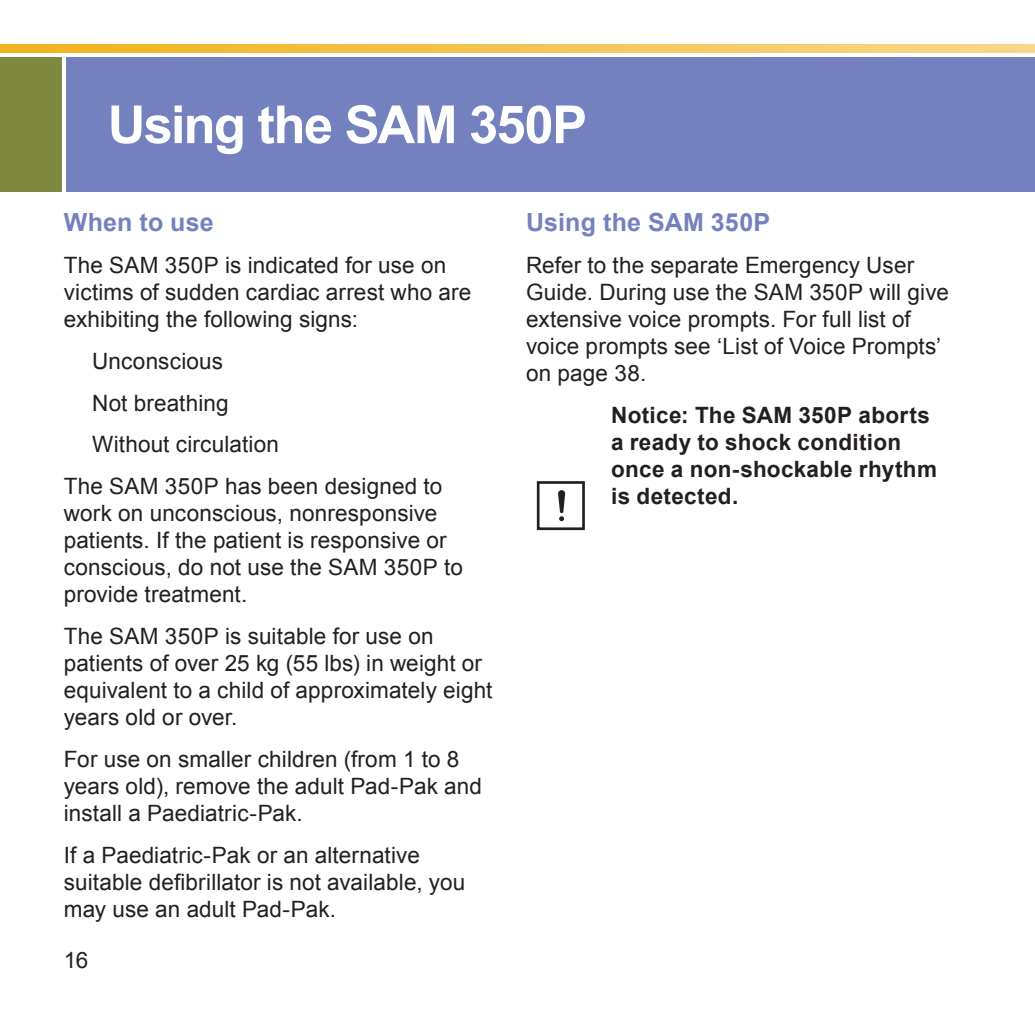
<style>
.page{position:relative;width:1035px;height:1035px;background:#fff}
.page>*{position:absolute;margin:0;border:0;box-sizing:border-box;transform-origin:0 0}
.Internal_Heading{font:700 52.5px "Arial";letter-spacing:-.035em;color:#fff}
.Subhead_1{font:700 25px "Arial";letter-spacing:.01em;color:#7481bf}
.Body_Copy{font:22.5px/27px "Arial";letter-spacing:.005em;color:#231f20}
.Notes{font:700 22.5px/27px "Arial";letter-spacing:.015em;color:#231f20}
.Body_Copy_Indent{font:22.5px "Arial";letter-spacing:.005em;color:#231f20}
</style>
<div class="page">
<div style="left:66px;top:57px;width:969px;height:134px;background:#7481bf"></div>
<svg style="left:0;top:44px;width:1035px;height:9px;background:#f3c453"></svg>
<div style="left:0;top:57px;width:61px;height:134px;background:#7e883e"></div>
<svg style="left:536px;top:481px;width:30px;height:48px"></svg>
<div style="left:537px;top:481px;width:48px;height:49px;border:3px solid #231f20"></div>
<p class="Internal_Heading" style="left:108px;top:90px;width:481px">Using the SAM 350P</p>
<p class="Subhead_1" style="left:64px;top:205px;width:151px">When to use</p>
<p class="Body_Copy" style="left:64px;top:252px;width:409px">The SAM 350P is indicated for use on victims of sudden cardiac arrest who are exhibiting the following signs:</p>
<p class="Body_Copy_Indent" style="left:92px;top:346px;width:132px">Unconscious</p>
<p class="Body_Copy_Indent" style="left:92px;top:388px;width:138px">Not breathing</p>
<p class="Body_Copy_Indent" style="left:92px;top:430px;width:188px">Without circulation</p>
<p class="Body_Copy" style="left:64px;top:473px;width:400px">The SAM 350P has been designed to work on unconscious, nonresponsive patients. If the patient is responsive or conscious, do not use the SAM 350P to provide treatment.</p>
<p class="Body_Copy" style="left:64px;top:623px;width:430px">The SAM 350P is suitable for use on patients of over 25 kg (55 lbs) in weight or equivalent to a child of approximately eight years old or over.</p>
<p class="Body_Copy" style="left:64px;top:746px;width:420px">For use on smaller children (from 1 to 8 years old), remove the adult Pad-Pak and install a Paediatric-Pak.</p>
<p class="Body_Copy" style="left:64px;top:842px;width:403px">If a Paediatric-Pak or an alternative suitable defibrillator is not available, you may use an adult Pad-Pak.</p>
<p class="Body_Copy" style="left:64px;top:947px;width:26px">16</p>
<p class="Subhead_1" style="left:526px;top:205px;width:246px">Using the SAM 350P</p>
<p class="Body_Copy" style="left:526px;top:252px;width:424px">Refer to the separate Emergency User Guide. During use the SAM 350P will give extensive voice prompts. For full list of voice prompts see ‘List of Voice Prompts’ on page 38.</p>
<p class="Notes" style="left:611px;top:402px;width:327px">Notice: The SAM 350P aborts a ready to shock condition once a non-shockable rhythm is detected.</p>
</div>
